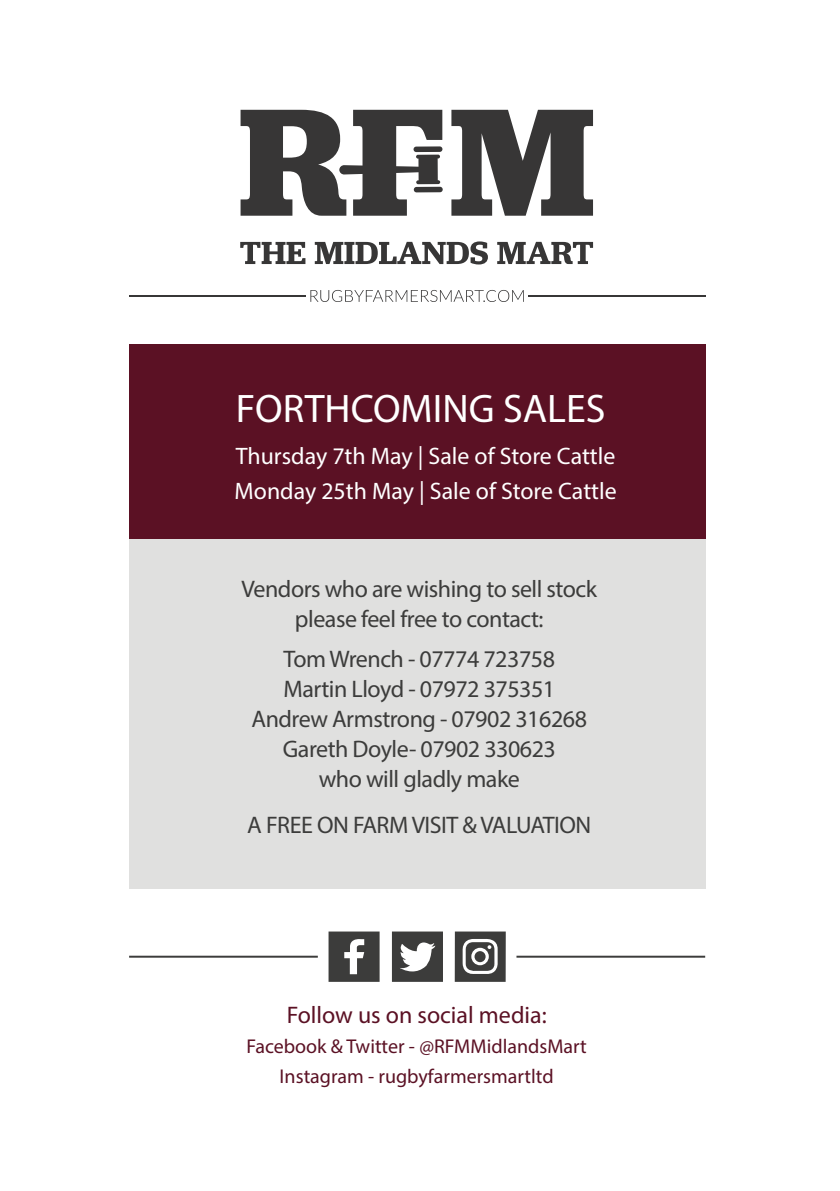
<style>
.page{position:relative;width:840px;height:1191px;background:#fff}
.page>*{position:absolute;margin:0;border:0;box-sizing:border-box;transform-origin:0 0}
.t1{font:40px "Myriad Pro";color:#fff}
.t2{font:24px/30px "Myriad Pro";letter-spacing:-.02em;color:#3c3c3b;text-align:center}
.t3{font:24px "Myriad Pro";color:#5b1124}
.t4{font:23.8px/35.4px "Myriad Pro";color:#fff}
.t5{font:20px/30px "Myriad Pro";color:#5b1124;text-align:center}
</style>
<div class="page">
<div style="left:129px;top:344px;width:575px;height:545px;background:#e0e0df"></div>
<div style="left:129px;top:344px;width:575px;height:195px;background:#5b1124"></div>
<svg style="left:391px;top:931px;width:51px;height:50px"></svg>
<svg style="left:328px;top:931px;width:51px;height:50px;background:#5b5b5a"></svg>
<svg style="left:454px;top:931px;width:51px;height:50px"></svg>
<hr style="left:129px;top:955px;width:188px;height:2px;background:#3c3c3b">
<hr style="left:516px;top:955px;width:188px;height:2px;background:#3c3c3b">
<svg style="left:310px;top:290px;width:213px;height:12px"></svg>
<svg style="left:240px;top:110px;width:352px;height:106px"></svg>
<svg style="left:240px;top:241px;width:352px;height:23px"></svg>
<hr style="left:129px;top:294px;width:176px;height:2px;background:#373636">
<hr style="left:528px;top:294px;width:176px;height:2px;background:#373636">
<h1 class="t1" style="left:236px;top:384px;width:371px">FORTHCOMING SALES</h1>
<p class="t4" style="left:234px;top:437px;width:383px">Thursday 7th May | Sale of Store Cattle<br>Monday 25th May | Sale of Store Cattle</p>
<p class="t2" style="left:241px;top:573px;width:357px">Vendors who are wishing to sell stock please feel free to contact:</p>
<p class="t2" style="left:251px;top:643px;width:337px">Tom Wrench - 07774 723758<br>Martin Lloyd - 07972 375351<br>Andrew Armstrong - 07902 316268<br>Gareth Doyle- 07902 330623<br>who will gladly make</p>
<p class="t2" style="left:247px;top:809px;width:345px">A FREE ON FARM VISIT &amp; VALUATION</p>
<p class="t3" style="left:286px;top:1000px;width:261px">Follow us on social media:</p>
<p class="t5" style="left:246px;top:1031px;width:342px">Facebook &amp; Twitter - @RFMMidlandsMart<br>Instagram - rugbyfarmersmartltd</p>
</div>
